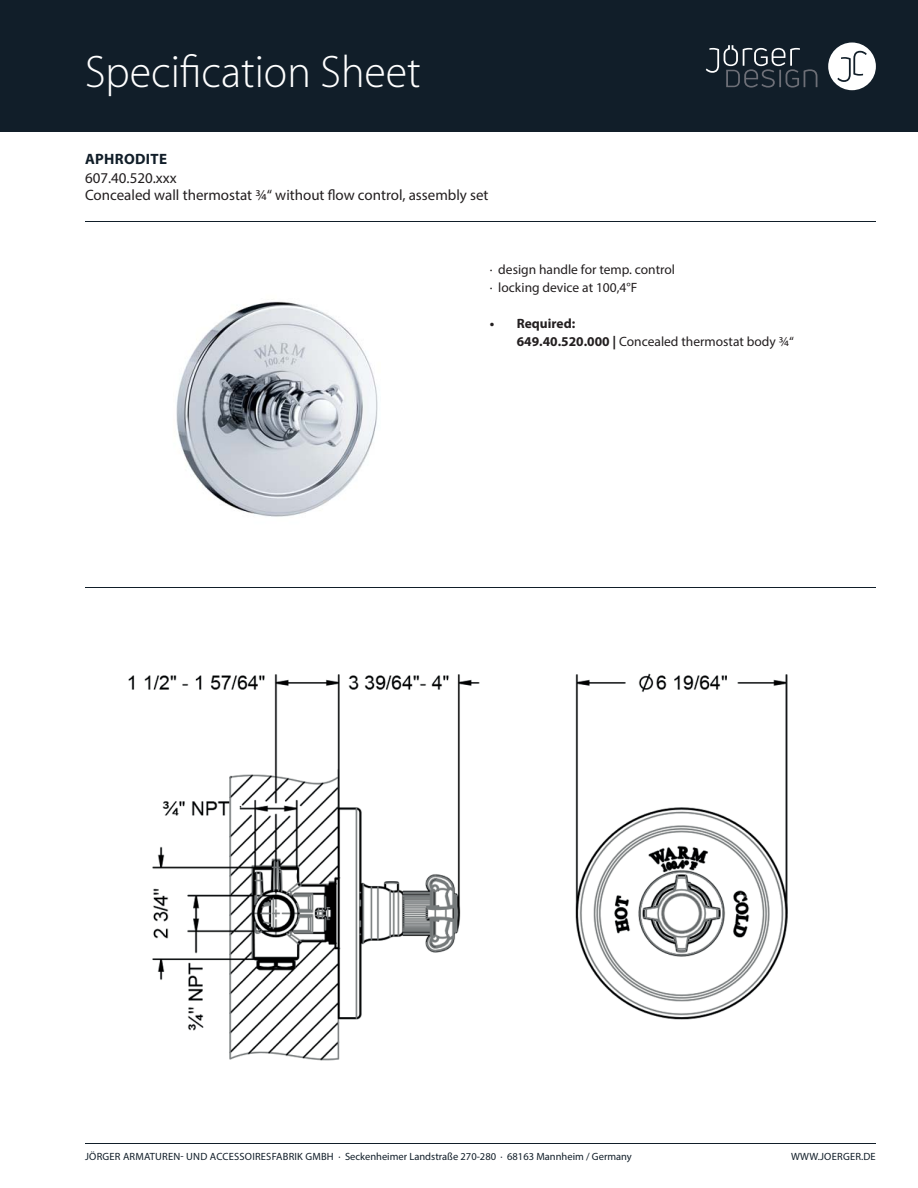
<style>
.page{position:relative;width:918px;height:1188px;background:#fff}
.page>*{position:absolute;margin:0;border:0;box-sizing:border-box;transform-origin:0 0}
.t1{font:100 45px "Myriad Set Pro";color:#fff}
.t2{font:15px "Myriad Pro";color:#231f20}
.t3{font:700 15px "Myriad Pro";letter-spacing:.02em;color:#111e29}
.t4{font:13.5px/18px "Myriad Pro";color:#231f20}
.t5{font:700 13.5px/18px "Myriad Pro";color:#231f20}
.t6{font:10.5px "Myriad Pro";letter-spacing:.015em;color:#111e29}
.s1{font-weight:400}
</style>
<div class="page">
<div style="left:0;top:0;width:918px;height:132px;background:#111e29"></div>
<div style="left:828px;top:43px;width:48px;height:47px;background:#fff;border-radius:50%"></div>
<svg style="left:837px;top:51px;width:30px;height:31px"></svg>
<svg style="left:706px;top:45px;width:111px;height:43px"></svg>
<hr style="left:85px;top:1143px;width:791px;height:1px;background:#111e29">
<hr style="left:85px;top:221px;width:791px;height:1px;background:#111e29">
<hr style="left:85px;top:587px;width:791px;height:1px;background:#111e29">
<img style="left:176px;top:301px;width:202px;height:216px">
<img style="left:128px;top:673px;width:660px;height:388px">
<h1 class="t1" style="left:85px;top:50px;width:337px">Specification Sheet</h1>
<h2 class="t3" style="left:85px;top:154px;width:83px">APHRODITE</h2>
<h2 class="t2" style="left:85px;top:190px;width:405px">Concealed wall thermostat ¾“ without flow control, assembly set</h2>
<h2 class="t2" style="left:85px;top:172px;width:93px">607.40.520.xxx</h2>
<p class="t4" style="left:490px;top:262px;width:187px">· design handle for temp. control · locking device at 100,4°F</p>
<p class="t5" style="left:517px;top:316px;width:279px;text-indent:-27px">• Required:<br>649.40.520.000 | <span class="s1">Concealed thermostat body ¾“</span></p>
<p class="t6" style="left:85px;top:1153px;width:548px">JÖRGER ARMATUREN- UND ACCESSOIRESFABRIK GMBH · Seckenheimer Landstraße 270-280 · 68163 Mannheim / Germany</p>
<p class="t6" style="left:791px;top:1153px;width:86px">WWW.JOERGER.DE</p>
</div>
